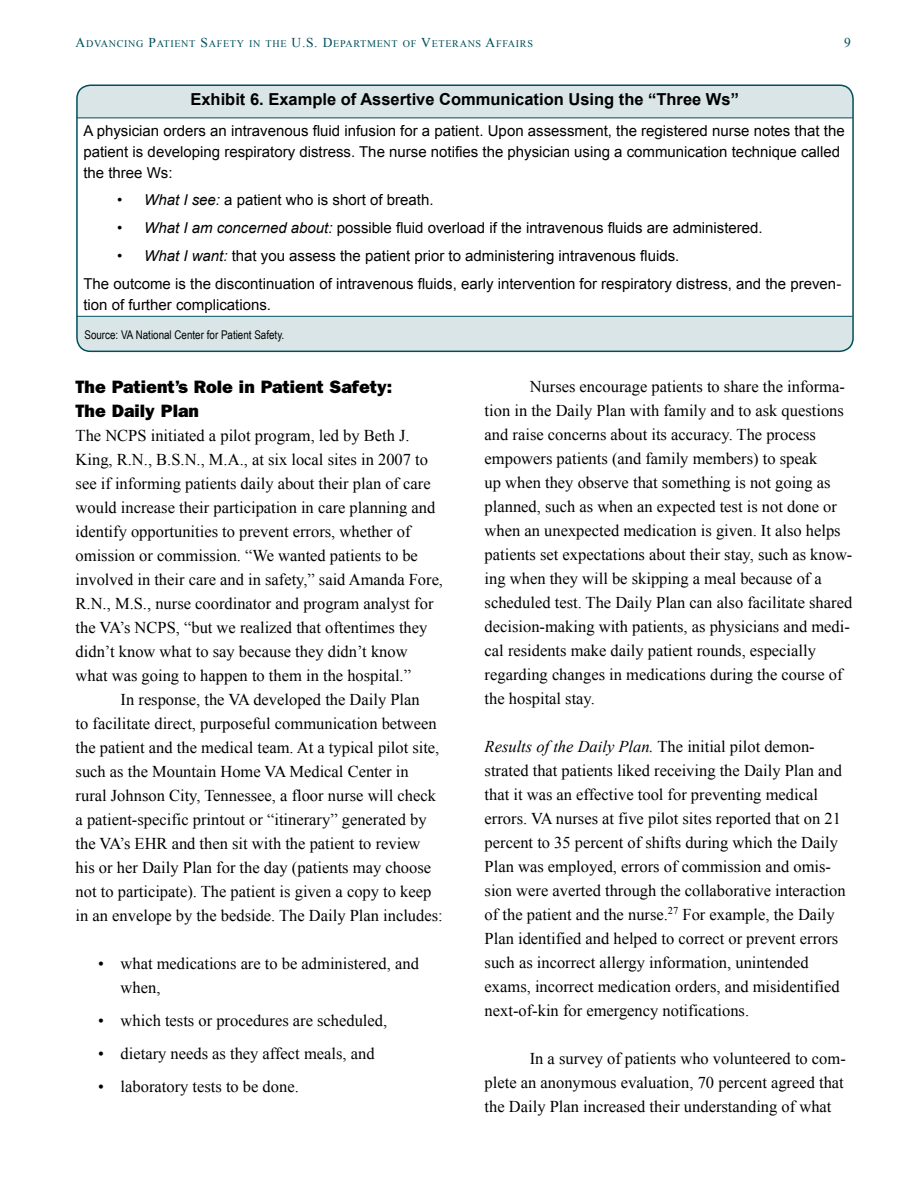
<style>
.page{position:relative;width:918px;height:1188px;background:#fff}
.page>*{position:absolute;margin:0;border:0;box-sizing:border-box;transform-origin:0 0}
.Head_B_-_Franklin{font:18px/24px "ITC Franklin Gothic Std Hvy";color:#000}
.BT_2_-_Times_IB{font:16.5px/24px "Times New Roman";color:#000}
.BT_-_Times_IB{font:16.5px/24px "Times New Roman";color:#000}
.BT_-_Times_Bullet_L{font:16.5px/24px "Times New Roman";color:#000}
.Table_Head{font:700 16.5px "Arial";color:#000}
.BT-Times_Bullet_Lis{font:16.5px "Times New Roman";color:#000}
.Table_text_10_pt{font:15px/21px "Arial";color:#000}
.t1{font:13.5px "Times New Roman";color:#004f5a}
.Table_source_-_Aria{font:12px "Arial Narrow";color:#000}
.t2{font:10.2px "Times New Roman";letter-spacing:.065em;color:#004f5a}
.s1{font-size:13.5px}
.s2{font-style:italic}
</style>
<div class="page">
<div style="left:77px;top:85px;width:776px;height:266px;background:#d9e5e6;border-radius:14px"></div>
<div style="left:77px;top:118px;width:776px;height:198px;background:#fff"></div>
<hr style="left:77px;top:118px;width:776px;height:1px;background:#004f5a">
<hr style="left:77px;top:316px;width:776px;height:1px;background:#004f5a">
<div style="left:76px;top:84px;width:778px;height:268px;border:2px solid #004f5a;border-radius:14px"></div>
<p class="t2" style="left:76px;top:37px;width:459px"><span class="s1">A</span>DVANCING <span class="s1">P</span>ATIENT <span class="s1">S</span> AFETY IN THE <span class="s1">U.S. D</span>EPARTMENT OF <span class="s1">V</span>ETERANS <span class="s1">A</span>FFAIRS</p>
<p class="t1" style="left:844px;top:34px;width:8px">9</p>
<p class="Table_Head" style="left:190px;top:88px;width:550px">Exhibit 6. Example of Assertive Communication Using the “Three Ws”</p>
<p class="Table_text_10_pt" style="left:83px;top:120px;width:763px">A physician orders an intravenous fluid infusion for a patient. Upon assessment, the registered nurse notes that the patient is developing respiratory distress. The nurse notifies the physician using a communication technique called the three Ws:</p>
<p class="Table_text_10_pt" style="left:117px;top:190px;width:318px"><span class="s2">• What I see:</span> a patient who is short of breath.</p>
<p class="Table_text_10_pt" style="left:117px;top:217px;width:647px"><span class="s2">• What I am concerned about:</span> possible fluid overload if the intravenous fluids are administered.</p>
<p class="Table_text_10_pt" style="left:117px;top:245px;width:564px"><span class="s2">• What I want:</span> that you assess the patient prior to administering intravenous fluids.</p>
<p class="Table_text_10_pt" style="left:83px;top:273px;width:759px">The outcome is the discontinuation of intravenous fluids, early intervention for respiratory distress, and the preven&shy;tion of further complications.</p>
<p class="Table_source_-_Aria" style="left:84px;top:326px;width:201px">Source: VA National Center for Patient Safety.</p>
<p class="Head_B_-_Franklin" style="left:76px;top:375px;width:318px">The Patient’s Role in Patient Safety:<br>The Daily Plan</p>
<p class="BT_-_Times_IB" style="left:76px;top:423px;width:369px">The NCPS initiated a pilot program, led by Beth J.<br>King, R.N., B.S.N., M.A., at six local sites in 2007 to see if informing patients daily about their plan of care would increase their participation in care planning and identify opportunities to prevent errors, whether of omission or commission. “We wanted patients to be involved in their care and in safety,” said Amanda Fore, R.N., M.S., nurse coordinator and program analyst for the VA’s NCPS, “but we realized that oftentimes they didn’t know what to say because they didn’t know what was going to happen to them in the hospital.”</p>
<p class="BT_2_-_Times_IB" style="left:76px;top:687px;width:369px;text-indent:45px">In response, the VA developed the Daily Plan<br>to facilitate direct, purposeful communication between the patient and the medical team. At a typical pilot site, such as the Mountain Home VA Medical Center in rural Johnson City, Tennessee, a floor nurse will check a patient-specific printout or “itinerary” generated by the VA’s EHR and then sit with the patient to review his or her Daily Plan for the day (patients may choose not to participate). The patient is given a copy to keep in an envelope by the bedside. The Daily Plan includes:</p>
<p class="BT_-_Times_Bullet_L" style="left:121px;top:951px;width:300px;text-indent:-22px">• what medications are to be administered, and when,</p>
<p class="BT_-_Times_Bullet_L" style="left:98px;top:1008px;width:291px">• which tests or procedures are scheduled,</p>
<p class="BT_-_Times_Bullet_L" style="left:98px;top:1041px;width:278px">• dietary needs as they affect meals, and</p>
<p class="BT-Times_Bullet_Lis" style="left:98px;top:1075px;width:202px">• laboratory tests to be done.</p>
<p class="BT_2_-_Times_IB" style="left:485px;top:374px;width:369px;text-indent:45px">Nurses encourage patients to share the informa&shy;tion in the Daily Plan with family and to ask questions and raise concerns about its accuracy. The process empowers patients (and family members) to speak<br>up when they observe that something is not going as planned, such as when an expected test is not done or when an unexpected medication is given. It also helps patients set expectations about their stay, such as know&shy;ing when they will be skipping a meal because of a scheduled test. The Daily Plan can also facilitate shared decision-making with patients, as physicians and medi&shy;cal residents make daily patient rounds, especially regarding changes in medications during the course of the hospital stay.</p>
<p class="BT_-_Times_IB" style="left:485px;top:734px;width:363px"><span class="s2">Results of the Daily Plan.</span> The initial pilot demon&shy;strated that patients liked receiving the Daily Plan and that it was an effective tool for preventing medical errors. VA nurses at five pilot sites reported that on 21 percent to 35 percent of shifts during which the Daily Plan was employed, errors of commission and omis&shy;sion were averted through the collaborative interaction of the patient and the nurse.<sup>27</sup> For example, the Daily Plan identified and helped to correct or prevent errors such as incorrect allergy information, unintended exams, incorrect medication orders, and misidentified next-of-kin for emergency notifications.</p>
<p class="BT_2_-_Times_IB" style="left:485px;top:1046px;width:363px;text-align:justify;text-indent:45px">In a survey of patients who volunteered to com&shy;plete an anonymous evaluation, 70 percent agreed that the Daily Plan increased their understanding of what</p>
</div>
